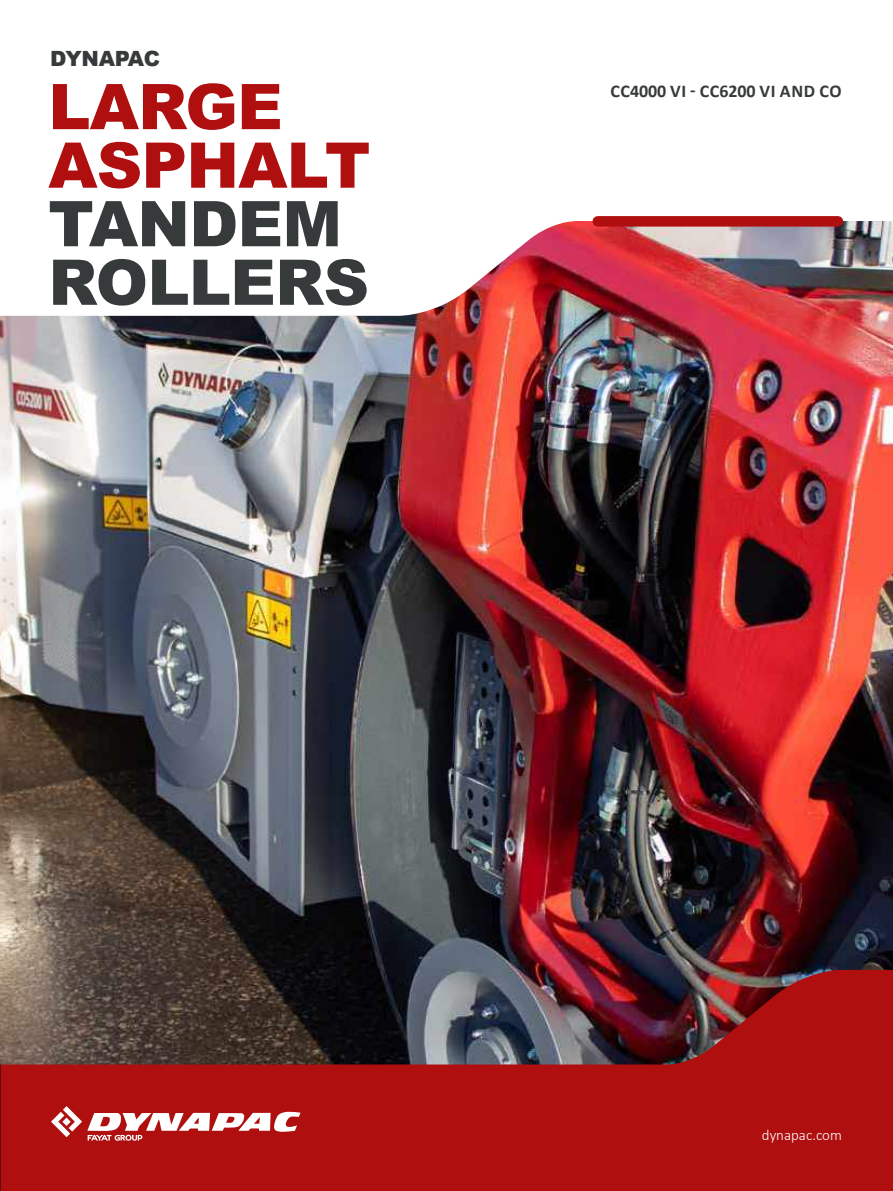
<style>
.page{position:relative;width:893px;height:1191px;background:#fff}
.page>*{position:absolute;margin:0;border:0;box-sizing:border-box;transform-origin:0 0}
.t1{font:900 63px/58.5px "Arial";letter-spacing:-.01em;color:#373a3b}
.t2{font:900 63px/58.5px "Arial";letter-spacing:-.01em;color:#b00f10}
.t3{font:900 21px "Arial";letter-spacing:-.025em;color:#373a3b}
.t4{font:700 18px "Calibri";letter-spacing:.01em;color:#373a3b}
.t5{font:300 15px "Calibri";color:#fff}
</style>
<div class="page">
<img style="left:0;top:316px;width:893px;height:653px">
<svg style="left:1px;top:969px;width:892px;height:222px;background:#8c2122"></svg>
<img style="left:0;top:216px;width:893px;height:100px">
<svg style="left:51px;top:1106px;width:249px;height:34px"></svg>
<div style="left:598px;top:216px;width:240px;height:11px;background:#b00f10"></div>
<svg style="left:0;top:969px;width:1px;height:222px"></svg>
<p class="t3" style="left:50px;top:44px;width:111px">DYNAPAC</p>
<h1 class="t2" style="left:48px;top:75px;width:324px">LARGE<br>ASPHALT</h1>
<h1 class="t1" style="left:48px;top:192px;width:322px">TANDEM<br>ROLLERS</h1>
<p class="t4" style="left:610px;top:78px;width:233px">CC4000 VI - CC6200 VI AND CO</p>
<p class="t5" style="left:762px;top:1125px;width:82px">dynapac.com</p>
</div>
